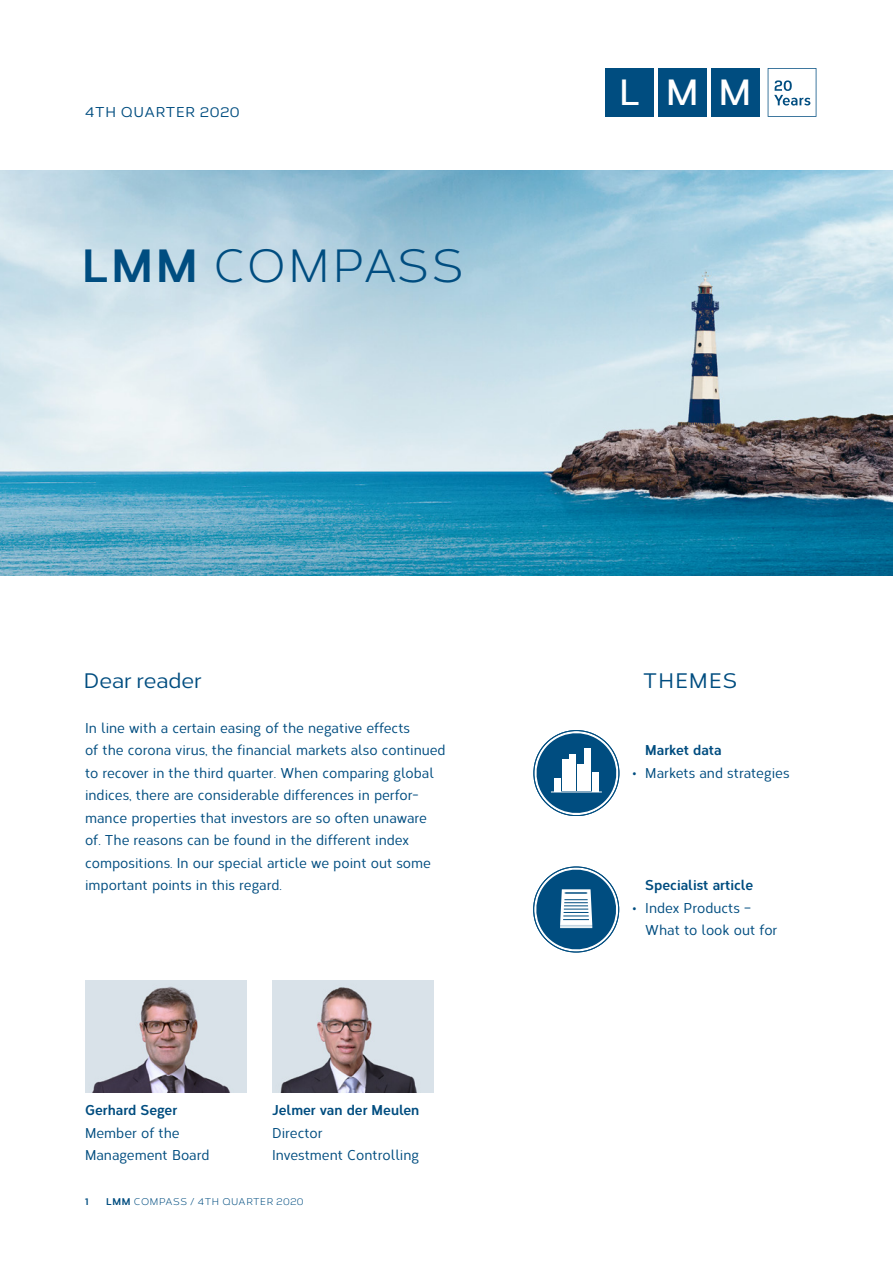
<style>
.page{position:relative;width:893px;height:1263px;background:#fff}
.page>*{position:absolute;margin:0;border:0;box-sizing:border-box;transform-origin:0 0}
.t1{font:46.5px "Corbert";letter-spacing:.045em;color:#004d80}
.t2{font:600 36.45px "Corbert";color:#fff}
.t3{font:500 21px "Corbert";color:#004d80}
.t4{font:500 14.25px/22.5px "Corbert Condensed";color:#004d80}
.t5{font:700 14.25px "Corbert Condensed";color:#004d80}
.t6{font:500 14.25px "Corbert";letter-spacing:.055em;color:#004d80}
.t7{font:9.75px "Corbert";letter-spacing:.06em;color:#004d80}
.t8{font:700 9.75px "Corbert";color:#004d80}
.s1{font-weight:700}
</style>
<div class="page">
<img style="left:0;top:170px;width:893px;height:405px">
<svg style="left:534px;top:730px;width:85px;height:86px"></svg>
<div style="left:554px;top:778px;width:7px;height:13px;background:#fff"></div>
<div style="left:562px;top:759px;width:6px;height:32px;background:#fff"></div>
<div style="left:569px;top:754px;width:7px;height:37px;background:#fff"></div>
<div style="left:577px;top:765px;width:6px;height:26px;background:#fff"></div>
<div style="left:584px;top:748px;width:7px;height:43px;background:#fff"></div>
<div style="left:592px;top:772px;width:7px;height:19px;background:#fff"></div>
<hr style="left:551px;top:792px;width:51px;height:1px;background:#fff">
<div style="left:605px;top:68px;width:49px;height:49px;background:#004d80"></div>
<div style="left:658px;top:68px;width:49px;height:49px;background:#004d80"></div>
<div style="left:711px;top:68px;width:48px;height:49px;background:#004d80"></div>
<svg style="left:768px;top:68px;width:48px;height:49px"></svg>
<svg style="left:533px;top:866px;width:87px;height:87px"></svg>
<hr style="left:560px;top:925px;width:32px;height:1px;background:#fff">
<hr style="left:560px;top:926px;width:32px;height:1px;background:#fff">
<hr style="left:560px;top:927px;width:32px;height:1px;background:#fff">
<img style="left:272px;top:980px;width:162px;height:113px">
<img style="left:85px;top:980px;width:162px;height:113px">
<p class="t6" style="left:85px;top:101px;width:156px">4TH QUARTER 2020</p>
<h1 class="t1" style="left:82px;top:233px;width:383px"><span class="s1">LMM</span> COMPASS</h1>
<h2 class="t2" style="left:619px;top:65px;width:134px">LMM</h2>
<h3 class="t3" style="left:84px;top:665px;width:119px">Dear reader</h3>
<h3 class="t3" style="left:643px;top:665px;width:95px">THEMES</h3>
<p class="t4" style="left:85px;top:715px;width:362px">In line with a certain easing of the negative effects<br>of the corona virus, the financial markets also continued to recover in the third quarter. When comparing global indices, there are considerable differences in perfor&shy;mance properties that investors are so often unaware of. The reasons can be found in the different index compositions. In our special article we point out some important points in this regard.</p>
<p class="t5" style="left:85px;top:1099px;width:94px">Gerhard Seger</p>
<p class="t4" style="left:85px;top:1120px;width:126px">Member of the<br>Management Board</p>
<p class="t5" style="left:272px;top:1099px;width:149px">Jelmer van der Meulen</p>
<p class="t4" style="left:272px;top:1120px;width:149px">Director<br>Investment Controlling</p>
<p class="t8" style="left:85px;top:1194px;width:5px">1</p>
<p class="t7" style="left:106px;top:1195px;width:199px"><span class="s1">LMM</span> COMPASS / 4TH QUARTER 2020</p>
<p class="t5" style="left:645px;top:739px;width:78px">Market data</p>
<p class="t4" style="left:632px;top:760px;width:159px">• Markets and strategies</p>
<p class="t5" style="left:645px;top:874px;width:109px">Specialist article</p>
<p class="t4" style="left:645px;top:895px;width:134px;text-indent:-13px">• Index Products –<br>What to look out for</p>
</div>
